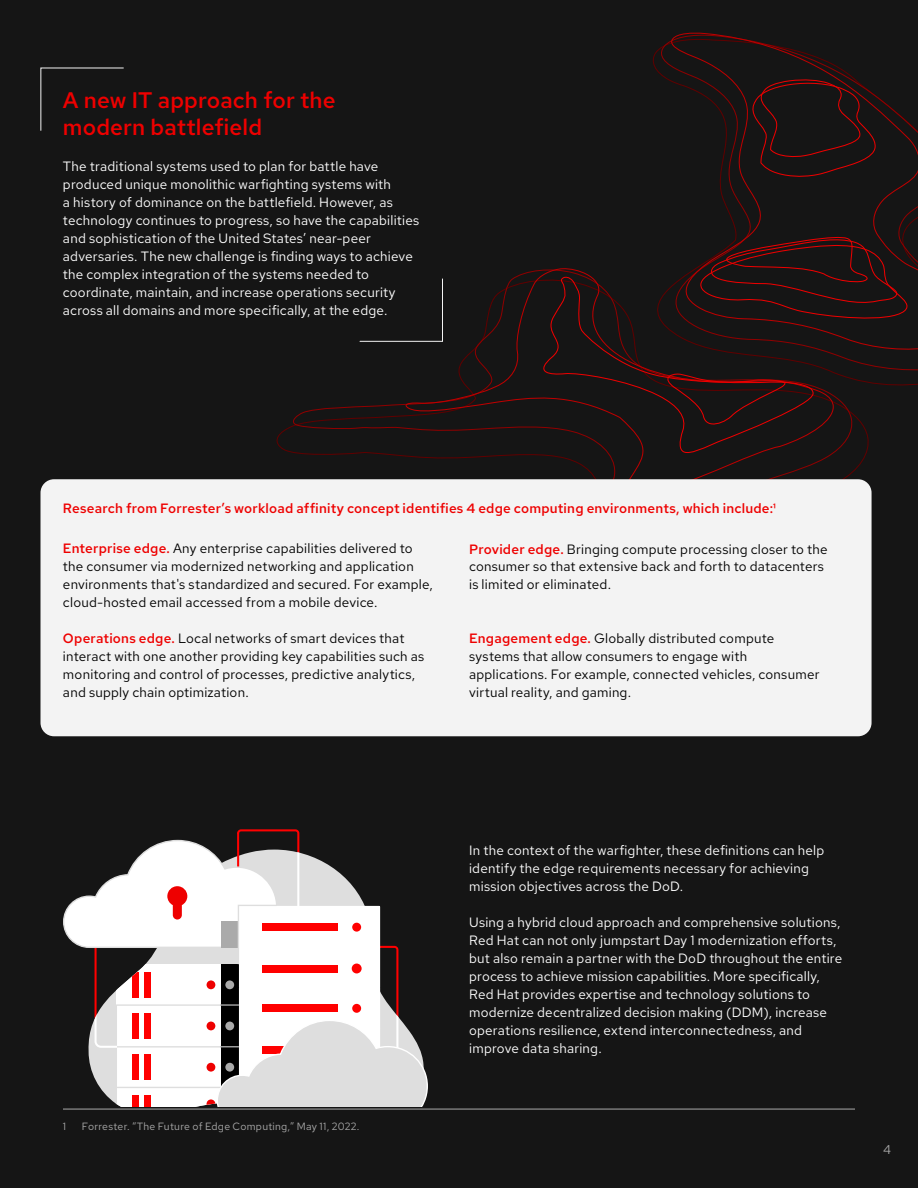
<style>
.page{position:relative;width:918px;height:1188px;background:#151515}
.page>*{position:absolute;margin:0;border:0;box-sizing:border-box;transform-origin:0 0}
.t1{font:500 22.5px/27px "Red Hat Text";letter-spacing:.005em;color:#e00}
.t2{font:13.5px/18px "Red Hat Text";letter-spacing:.015em;color:#fff}
.t3{font:13.5px/18px "Red Hat Text";letter-spacing:.015em;color:#000}
.t4{font:500 13.5px "Red Hat Text";letter-spacing:.015em;color:#e00}
.t5{font:12.75px "Red Hat Text";color:#aaa}
.t6{font:10.5px "Red Hat Text";letter-spacing:.025em;color:#aaa}
.s1{font-weight:500;color:#e00}
</style>
<div class="page">
<div style="left:272px;top:276px;width:599px;height:210px;background:#151515"></div>
<div style="left:290px;top:267px;width:565px;height:212px;background:#151515"></div>
<svg style="left:405px;top:267px;width:429px;height:212px;background:#1a1414"></svg>
<svg style="left:540px;top:276px;width:274px;height:178px;background:#1c1414"></svg>
<div style="left:630px;top:37px;width:288px;height:390px;background:#151515"></div>
<svg style="left:659px;top:34px;width:259px;height:371px;background:#1d1313"></svg>
<svg style="left:669px;top:32px;width:249px;height:351px;background:#1b1313"></svg>
<svg style="left:749px;top:78px;width:127px;height:101px;background:#211313"></svg>
<svg style="left:698px;top:236px;width:213px;height:89px;background:#251313"></svg>
<svg style="left:63px;top:829px;width:365px;height:278px"></svg>
<div style="left:40px;top:479px;width:832px;height:257px;background:#f3f3f3;border-radius:14px"></div>
<hr style="left:63px;top:1109px;width:792px;height:1px;background:#aaa">
<div style="left:40px;top:67px;width:84px;height:64px;background:#151515"></div>
<div style="left:359px;top:278px;width:84px;height:64px;background:#151515"></div>
<h1 class="t1" style="left:63px;top:86px;width:274px">A new IT approach for the modern battlefield</h1>
<p class="t2" style="left:63px;top:157px;width:358px">The traditional systems used to plan for battle have produced unique monolithic warfighting systems with<br>a history of dominance on the battlefield. However, as technology continues to progress, so have the capabilities and sophistication of the United States’ near-peer adversaries. The new challenge is finding ways to achieve the complex integration of the systems needed to coordinate, maintain, and increase operations security across all domains and more specifically, at the edge.</p>
<p class="t4" style="left:63px;top:499px;width:714px">Research from Forrester’s workload affinity concept identifies 4 edge computing environments, which include:¹</p>
<p class="t3" style="left:63px;top:539px;width:371px"><span class="s1">Enterprise edge.</span> Any enterprise capabilities delivered to the consumer via modernized networking and application environments that's standardized and secured. For example, cloud-hosted email accessed from a mobile device.</p>
<p class="t3" style="left:469px;top:540px;width:360px"><span class="s1">Provider edge.</span> Bringing compute processing closer to the consumer so that extensive back and forth to datacenters is limited or eliminated.</p>
<p class="t3" style="left:63px;top:630px;width:363px"><span class="s1">Operations edge.</span> Local networks of smart devices that interact with one another providing key capabilities such as monitoring and control of processes, predictive analytics, and supply chain optimization.</p>
<p class="t3" style="left:469px;top:630px;width:352px"><span class="s1">Engagement edge.</span> Globally distributed compute systems that allow consumers to engage with applications. For example, connected vehicles, consumer virtual reality, and gaming.</p>
<p class="t6" style="left:63px;top:1119px;width:5px">1</p>
<p class="t6" style="left:82px;top:1119px;width:279px">Forrester. “The Future of Edge Computing,” May 11, 2022.</p>
<p class="t2" style="left:469px;top:841px;width:357px">In the context of the warfighter, these definitions can help identify the edge requirements necessary for achieving mission objectives across the DoD.</p>
<p class="t2" style="left:469px;top:913px;width:375px">Using a hybrid cloud approach and comprehensive solutions, Red Hat can not only jumpstart Day 1 modernization efforts, but also remain a partner with the DoD throughout the entire process to achieve mission capabilities. More specifically, Red Hat provides expertise and technology solutions to modernize decentralized decision making (DDM), increase operations resilience, extend interconnectedness, and improve data sharing.</p>
<p class="t5" style="left:883px;top:1141px;width:9px">4</p>
</div>
